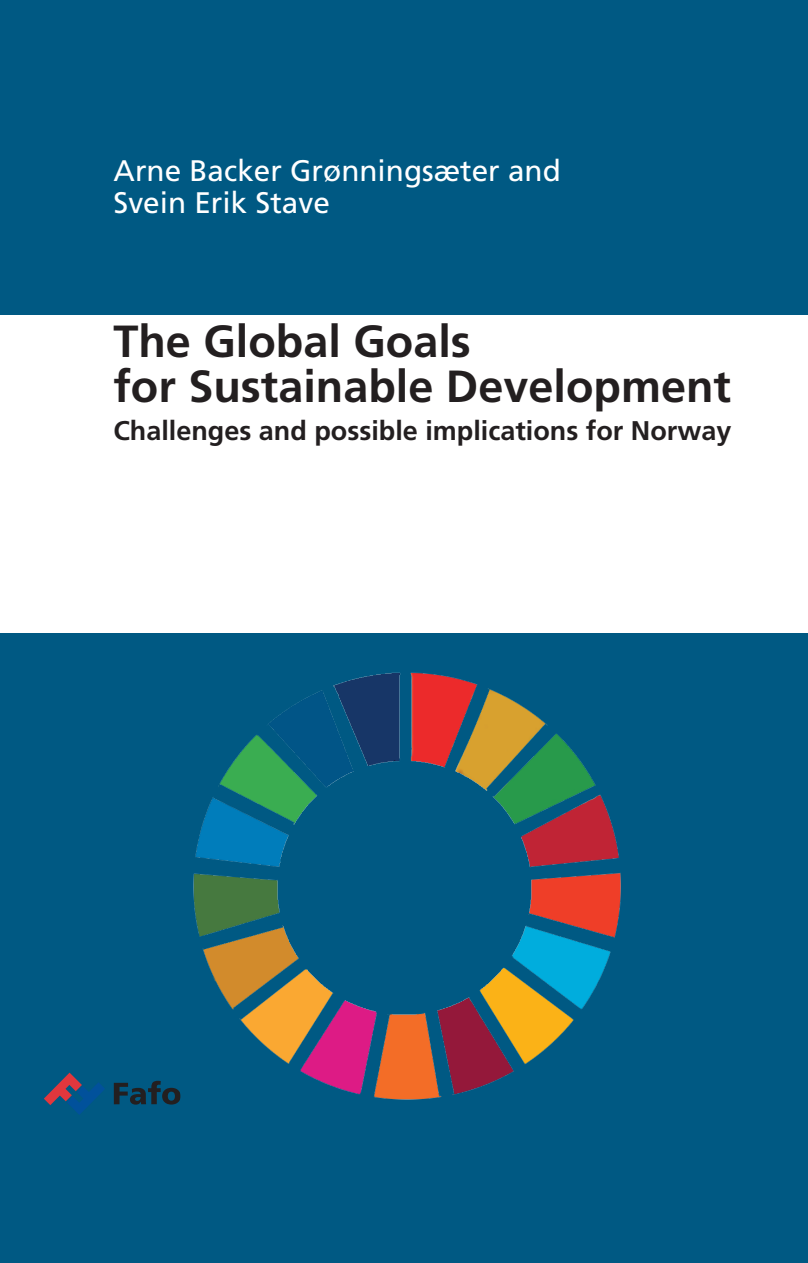
<style>
.page{position:relative;width:808px;height:1263px;background:#005983}
.page>*{position:absolute;margin:0;border:0;box-sizing:border-box;transform-origin:0 0}
.Tittel{font:700 45px/45px "Frutiger LT Std";color:#231f20}
.Forfatter_serietitte{font:29.7px/32.7px "Frutiger LT Std";color:#fff}
.Tittelside_undertitt{font:700 27px "Frutiger LT Std";color:#231f20}
</style>
<div class="page">
<div style="left:0;top:315px;width:808px;height:317px;background:#fff"></div>
<svg style="left:44px;top:1072px;width:61px;height:43px"></svg>
<svg style="left:114px;top:1081px;width:67px;height:23px"></svg>
<img style="left:193px;top:672px;width:428px;height:428px">
<p class="Forfatter_serietitte" style="left:114px;top:154px;width:449px">Arne Backer Grønningsæter and<br>Svein Erik Stave</p>
<p class="Tittel" style="left:113px;top:319px;width:619px">The Global Goals<br>for Sustainable Development</p>
<p class="Tittelside_undertitt" style="left:113px;top:415px;width:620px">Challenges and possible implications for Norway</p>
</div>
